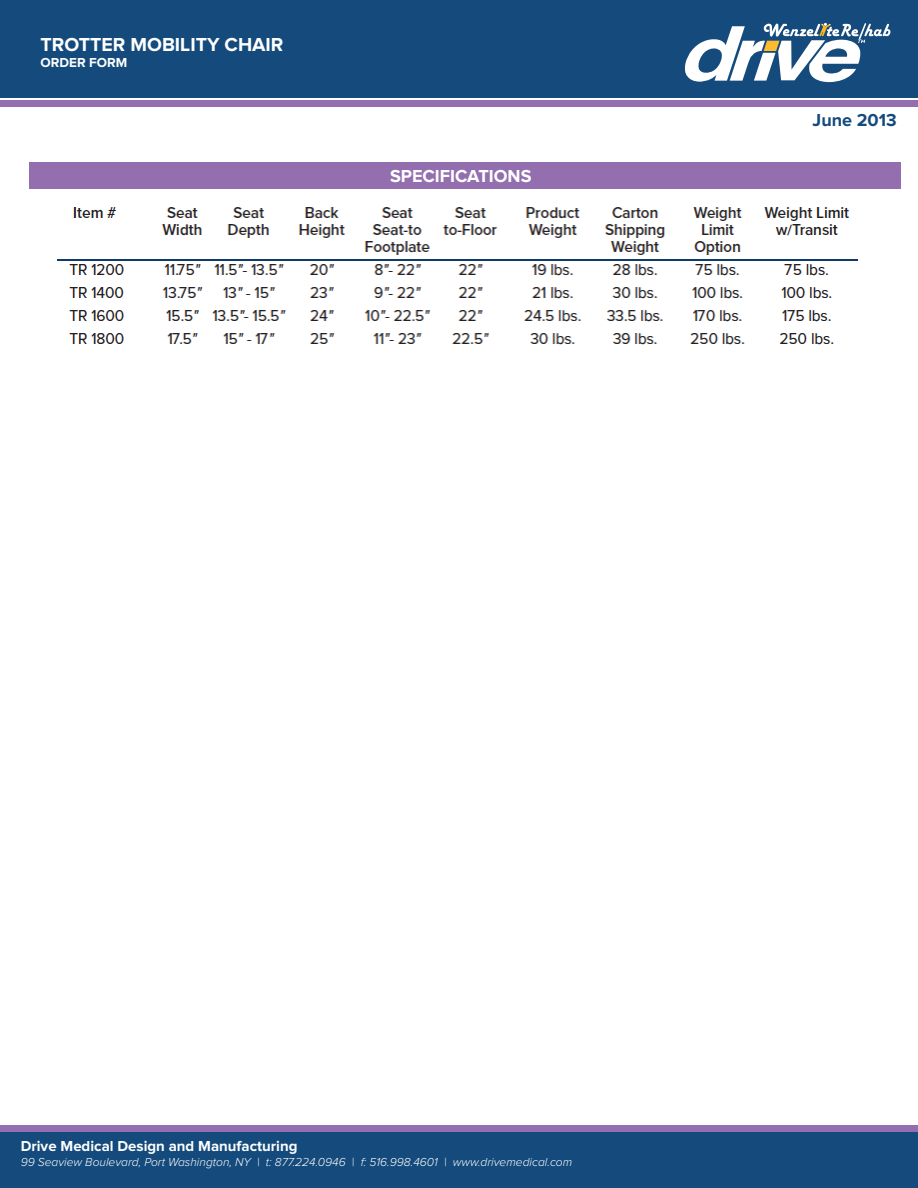
<style>
.page{position:relative;width:918px;height:1188px;background:#fff}
.page>*{position:absolute;margin:0;border:0;box-sizing:border-box;transform-origin:0 0}
.t1{font:700 19.5px "Proxima Nova";color:#fff}
.t2{font:700 18px "Proxima Nova";color:#fff}
.t3{font:700 18px "Proxima Nova";color:#144a7c}
.t4{font:700 15px "Proxima Nova";color:#fff}
.t5{font:700 13.5px "Proxima Nova";color:#fff}
.t6{font:italic 300 12px "Proxima Nova";color:#fff}
</style>
<div class="page">
<div style="left:0;top:1130px;width:918px;height:58px;background:#144a7c"></div>
<div style="left:0;top:1125px;width:918px;height:7px;background:#936fb0"></div>
<div style="left:0;top:0;width:918px;height:97px;background:#144a7c"></div>
<div style="left:0;top:100px;width:918px;height:7px;background:#936fb0"></div>
<div style="left:29px;top:162px;width:872px;height:27px;background:#936fb0"></div>
<svg style="left:685px;top:23px;width:205px;height:59px"></svg>
<img style="left:57px;top:207px;width:801px;height:138px">
<p class="t1" style="left:40px;top:35px;width:245px">TROTTER MOBILITY CHAIR</p>
<p class="t5" style="left:40px;top:56px;width:88px">ORDER FORM</p>
<p class="t2" style="left:390px;top:168px;width:143px">SPECIFICATIONS</p>
<p class="t3" style="left:813px;top:112px;width:86px">June 2013</p>
<p class="t4" style="left:21px;top:1139px;width:278px">Drive Medical Design and Manufacturing</p>
<p class="t6" style="left:21px;top:1156px;width:553px">99 Seaview Boulevard, Port Washington, NY | t: 877.224.0946 | f: 516.998.4601 | www.drivemedical.com</p>
</div>
